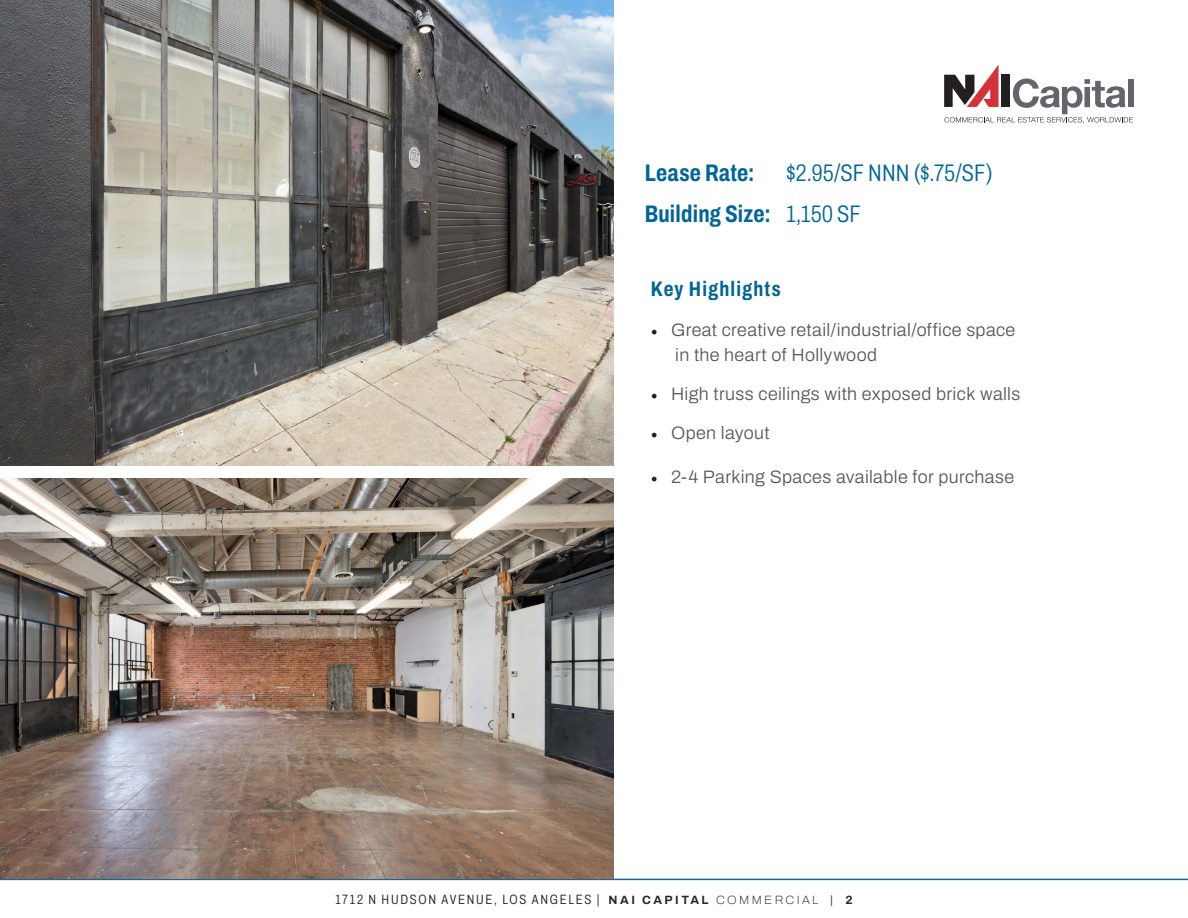
<style>
.page{position:relative;width:1188px;height:918px;background:#fff}
.page>*{position:absolute;margin:0;border:0;box-sizing:border-box;transform-origin:0 0}
.t1{font:300 24px "Archivo Condensed";letter-spacing:.01em;color:#006597}
.t2{font:700 24px "Archivo Condensed";letter-spacing:.01em;color:#006597}
.t3{font:700 21px "Archivo Condensed";letter-spacing:.06em;color:#006597}
.t4{font:600 18px/25.5px "Archivo";letter-spacing:.02em;color:#585858}
.t5{font:300 13.5px "Archivo Condensed";letter-spacing:.13em;color:#231f20}
.s1{font-family:"Minion Pro";font-weight:400;color:#231f20}
.s2{font-family:"Archivo";font-weight:600;font-size:12px;color:#292929}
</style>
<div class="page">
<hr style="left:0;top:879px;width:1188px;height:1px;background:#1c6598">
<svg style="left:944px;top:65px;width:189px;height:58px"></svg>
<img style="left:0;top:0;width:614px;height:466px">
<img style="left:0;top:479px;width:614px;height:400px">
<p class="t2" style="left:645px;top:155px;width:111px">Lease Rate:</p>
<p class="t1" style="left:787px;top:155px;width:208px">$2.95/SF NNN ($.75/SF)</p>
<p class="t2" style="left:645px;top:196px;width:127px">Building Size:</p>
<p class="t1" style="left:787px;top:196px;width:75px">1,150 SF</p>
<p class="t3" style="left:651px;top:273px;width:132px">Key Highlights</p>
<p class="t4" style="left:675px;top:317px;width:342px;text-indent:-25px"><span class="s1">•</span> Great creative retail/industrial/office space in the heart of Hollywood</p>
<p class="t4" style="left:651px;top:381px;width:371px"><span class="s1">•</span> High truss ceilings with exposed brick walls</p>
<p class="t4" style="left:651px;top:420px;width:120px"><span class="s1">•</span> Open layout</p>
<p class="t4" style="left:651px;top:464px;width:365px"><span class="s1">•</span> 2-4 Parking Spaces available for purchase</p>
<p class="t5" style="left:335px;top:889px;width:519px">1712 N HUDSON AVENUE, LOS ANGELES | <span class="s2">NAI CAPITAL COMMERCIAL | 2</span></p>
</div>
